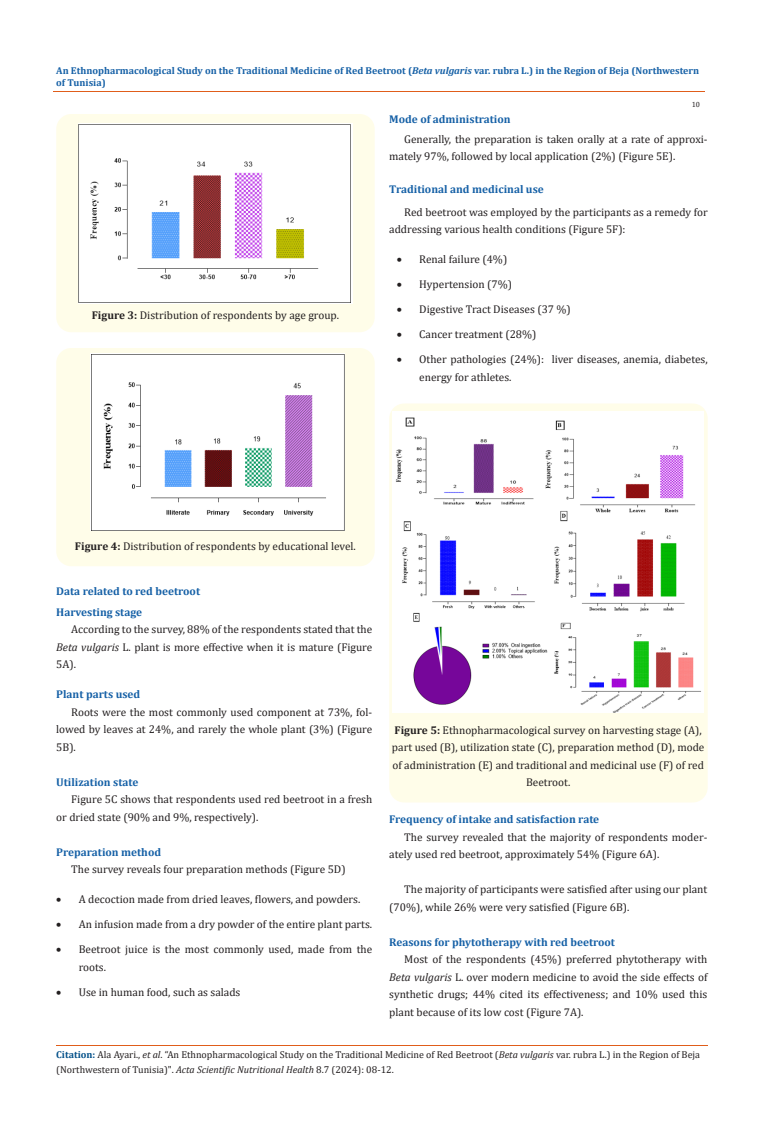
<style>
.page{position:relative;width:764px;height:1125px;background:#fff}
.page>*{position:absolute;margin:0;border:0;box-sizing:border-box;transform-origin:0 0}
.List_Paragraph{font:11.25px/17.5px "Cambria";color:#231f20}
.t1{font:700 11.25px "Cambria";color:#1560a6}
.t2{font:10px/15px "Cambria";color:#231f20}
.t3{font:700 10px/12.5px "Cambria";color:#1560a6}
.t4{font:7.5px "Cambria";color:#231f20}
.s1{font-style:italic}
.s2{font-weight:700}
.s3{font-weight:700;color:#035089}
</style>
<div class="page">
<hr style="left:54px;top:92px;width:651px;height:1px;background:#e05d1a">
<div style="left:56px;top:114px;width:319px;height:218px;background:#fffde9;border-radius:15px"></div>
<img style="left:79px;top:123px;width:273px;height:181px">
<div style="left:56px;top:348px;width:319px;height:218px;background:#fffde9;border-radius:15px"></div>
<img style="left:91px;top:353px;width:253px;height:177px">
<div style="left:389px;top:403px;width:318px;height:399px;background:#fffde9;border-radius:15px"></div>
<img style="left:392px;top:411px;width:312px;height:302px">
<hr style="left:56px;top:1046px;width:651px;height:1px;background:#e05d1a">
<p class="t3" style="left:56px;top:64px;width:644px">An Ethnopharmacological Study on the Traditional Medicine of Red Beetroot (<span class="s1">Beta vulgaris</span> var. rubra L.) in the Region of Beja (Northwestern of Tunisia)</p>
<p class="List_Paragraph" style="left:92px;top:306px;width:249px"><span class="s2">Figure 3:</span> Distribution of respondents by age group.</p>
<p class="t4" style="left:692px;top:100px;width:10px">10</p>
<p class="t1" style="left:389px;top:111px;width:123px">Mode of administration</p>
<p class="List_Paragraph" style="left:389px;top:130px;width:320px;text-indent:15px">Generally, the preparation is taken orally at a rate of approxi&shy;mately 97%, followed by local application (2%) (Figure 5E).</p>
<p class="t1" style="left:389px;top:182px;width:156px">Traditional and medicinal use</p>
<p class="List_Paragraph" style="left:389px;top:203px;width:320px;text-indent:15px">Red beetroot was employed by the participants as a remedy for addressing various health conditions (Figure 5F):</p>
<p class="List_Paragraph" style="left:397px;top:251px;width:112px">• Renal failure (4%)</p>
<p class="List_Paragraph" style="left:397px;top:276px;width:117px">• Hypertension (7%)</p>
<p class="List_Paragraph" style="left:397px;top:301px;width:176px">• Digestive Tract Diseases (37 %)</p>
<p class="List_Paragraph" style="left:397px;top:326px;width:141px">• Cancer treatment (28%)</p>
<p class="List_Paragraph" style="left:419px;top:351px;width:290px;text-indent:-22px">• Other pathologies (24%): liver diseases, anemia, diabetes, energy for athletes.</p>
<p class="List_Paragraph" style="left:75px;top:538px;width:282px"><span class="s2">Figure 4:</span> Distribution of respondents by educational level.</p>
<p class="t1" style="left:56px;top:583px;width:145px">Data related to red beetroot</p>
<p class="t1" style="left:56px;top:604px;width:87px">Harvesting stage</p>
<p class="List_Paragraph" style="left:56px;top:621px;width:317px;text-align:justify;text-indent:15px">According to the survey, 88% of the respondents stated that the <span class="s1">Beta vulgaris</span> L. plant is more effective when it is mature (Figure 5A).</p>
<p class="t1" style="left:56px;top:687px;width:86px">Plant parts used</p>
<p class="List_Paragraph" style="left:56px;top:703px;width:317px;text-align:justify;text-indent:15px">Roots were the most commonly used component at 73%, fol&shy;lowed by leaves at 24%, and rarely the whole plant (3%) (Figure 5B).</p>
<p class="t1" style="left:56px;top:774px;width:84px">Utilization state</p>
<p class="List_Paragraph" style="left:56px;top:791px;width:317px;text-indent:15px">Figure 5C shows that respondents used red beetroot in a fresh or dried state (90% and 9%, respectively).</p>
<p class="t1" style="left:56px;top:844px;width:106px">Preparation method</p>
<p class="List_Paragraph" style="left:71px;top:861px;width:276px">The survey reveals four preparation methods (Figure 5D)</p>
<p class="List_Paragraph" style="left:56px;top:891px;width:306px">• A decoction made from dried leaves, flowers, and powders.</p>
<p class="List_Paragraph" style="left:56px;top:916px;width:317px">• An infusion made from a dry powder of the entire plant parts.</p>
<p class="List_Paragraph" style="left:79px;top:941px;width:295px;text-indent:-22px">• Beetroot juice is the most commonly used, made from the roots.</p>
<p class="List_Paragraph" style="left:56px;top:983px;width:186px">• Use in human food, such as salads</p>
<p class="List_Paragraph" style="left:392px;top:721px;width:314px;text-align:center"><span class="s2">Figure 5:</span> Ethnopharmacological survey on harvesting stage (A), part used (B), utilization state (C), preparation method (D), mode of administration (E) and traditional and medicinal use (F) of red Beetroot.</p>
<p class="t1" style="left:389px;top:812px;width:211px">Frequency of intake and satisfaction rate</p>
<p class="List_Paragraph" style="left:389px;top:828px;width:320px;text-indent:15px">The survey revealed that the majority of respondents moder&shy;ately used red beetroot, approximately 54% (Figure 6A).</p>
<p class="List_Paragraph" style="left:389px;top:881px;width:320px;text-indent:15px">The majority of participants were satisfied after using our plant (70%), while 26% were very satisfied (Figure 6B).</p>
<p class="t1" style="left:389px;top:934px;width:227px">Reasons for phytotherapy with red beetroot</p>
<p class="List_Paragraph" style="left:389px;top:951px;width:320px;text-align:justify;text-indent:15px">Most of the respondents (45%) preferred phytotherapy with <span class="s1">Beta vulgaris</span> L. over modern medicine to avoid the side effects of synthetic drugs; 44% cited its effectiveness; and 10% used this plant because of its low cost (Figure 7A).</p>
<p class="t2" style="left:56px;top:1047px;width:645px"><span class="s3">Citation:</span> Ala Ayari., <span class="s1">et al</span>. “An Ethnopharmacological Study on the Traditional Medicine of Red Beetroot (<span class="s1">Beta vulgaris</span> var. rubra L.) in the Region of Beja (Northwestern of Tunisia)". <span class="s1">Acta Scientific Nutritional Health</span> 8.7 (2024): 08-12.</p>
</div>
